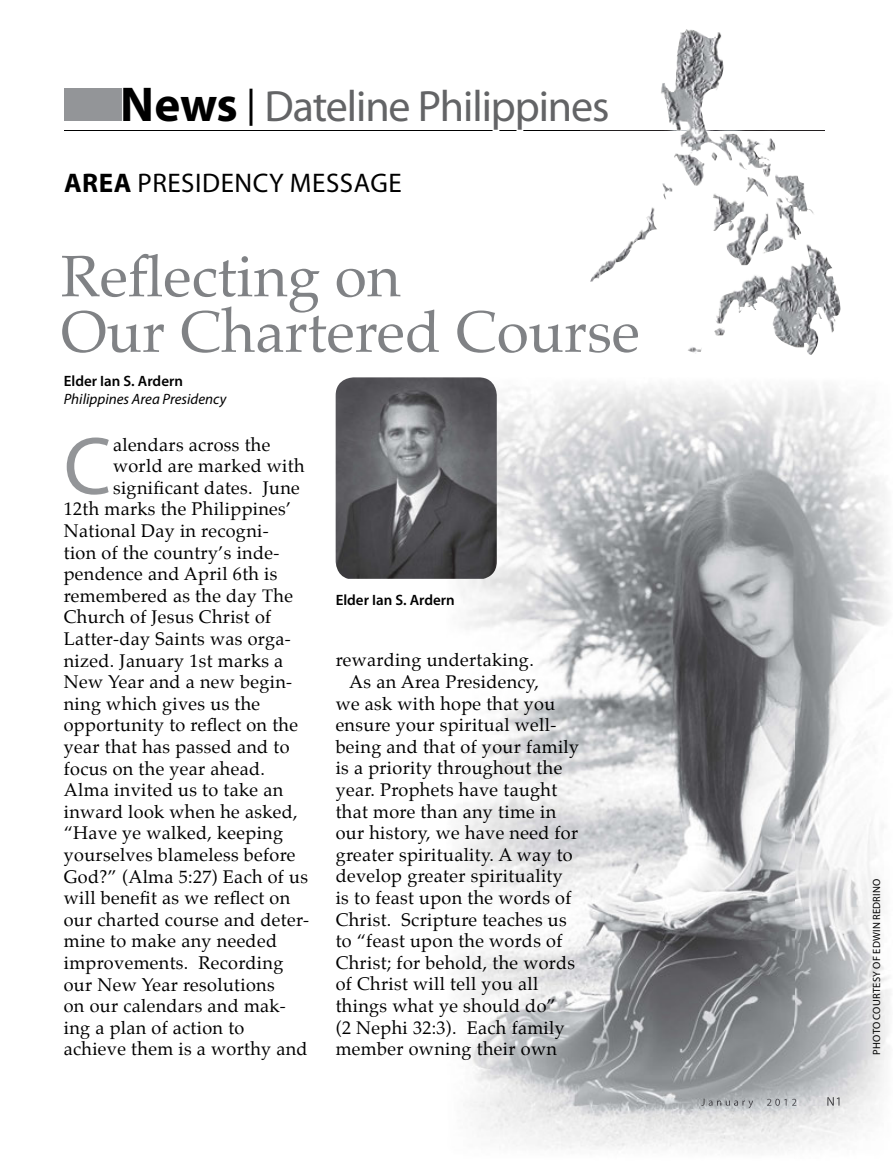
<style>
.page{position:relative;width:893px;height:1161px;background:#fff}
.page>*{position:absolute;margin:0;border:0;box-sizing:border-box;transform-origin:0 0}
.t1{font:82.05px "Myriad Pro";color:#939598}
.t2{font:58.5px/55.5px "Palatino";color:#808285}
.t3{font:43.95px "Myriad Pro";letter-spacing:-.025em;color:#636466}
.t4{font:27px "Myriad Pro";letter-spacing:.02em;color:#000}
.t5{font:18px "Palatino";letter-spacing:.02em;color:#000}
.t6{font:600 15px "Myriad Pro";color:#000}
.t7{font:italic 15px "Myriad Pro";color:#000}
.t8{font:10.5px "Myriad Pro";letter-spacing:.02em;color:#000}
.s1{font-weight:700;font-size:49.2px;color:#000}
.s2{font-family:"Century";color:#000}
.s3{font-weight:700}
</style>
<div class="page">
<img style="left:456px;top:384px;width:434px;height:768px">
<img style="left:638px;top:1098px;width:158px;height:10px">
<img style="left:800px;top:1097px;width:39px;height:9px">
<hr style="left:64px;top:130px;width:760px;height:1px;background:#000">
<img style="left:590px;top:130px;width:251px;height:225px">
<img style="left:580px;top:306px;width:58px;height:47px">
<img style="left:603px;top:29px;width:212px;height:236px">
<div style="left:64px;top:88px;width:66px;height:33px;background:#939598"></div>
<img style="left:336px;top:377px;width:161px;height:202px">
<svg style="left:122px;top:88px;width:8px;height:33px"></svg>
<svg style="left:492px;top:88px;width:119px;height:45px"></svg>
<h3 class="t3" style="left:120px;top:79px;width:491px"><span class="s1">News</span><span class="s2">|</span>Dateline Philippines</h3>
<h3 class="t4" style="left:64px;top:166px;width:339px"><span class="s3">AREA</span> PRESIDENCY MESSAGE</h3>
<h2 class="t2" style="left:61px;top:248px;width:581px">Reflecting on<br>Our Chartered Course</h2>
<p class="t6" style="left:64px;top:371px;width:121px">Elder Ian S. Ardern</p>
<p class="t7" style="left:64px;top:390px;width:164px">Philippines Area Presidency</p>
<h1 class="t1" style="left:64px;top:416px;width:49px">C</h1>
<p class="t5" style="left:113px;top:429px;width:159px">alendars across the</p>
<p class="t5" style="left:113px;top:451px;width:193px">world are marked with</p>
<p class="t5" style="left:113px;top:473px;width:188px">significant dates. June</p>
<p class="t5" style="left:64px;top:494px;width:229px">12th marks the Philippines’</p>
<p class="t5" style="left:64px;top:516px;width:206px">National Day in recogni-</p>
<p class="t5" style="left:64px;top:537px;width:217px">tion of the country’s inde-</p>
<p class="t5" style="left:64px;top:559px;width:215px">pendence and April 6th is</p>
<p class="t5" style="left:64px;top:581px;width:231px">remembered as the day The</p>
<p class="t5" style="left:64px;top:602px;width:209px">Church of Jesus Christ of</p>
<p class="t5" style="left:64px;top:624px;width:228px">Latter-day Saints was orga-</p>
<p class="t5" style="left:64px;top:645px;width:221px">nized. January 1st marks a</p>
<p class="t5" style="left:64px;top:667px;width:230px">New Year and a new begin-</p>
<p class="t5" style="left:64px;top:689px;width:198px">ning which gives us the</p>
<p class="t5" style="left:64px;top:710px;width:236px">opportunity to reflect on the</p>
<p class="t5" style="left:64px;top:732px;width:227px">year that has passed and to</p>
<p class="t5" style="left:64px;top:753px;width:203px">focus on the year ahead.</p>
<p class="t5" style="left:64px;top:775px;width:221px">Alma invited us to take an</p>
<p class="t5" style="left:64px;top:797px;width:235px">inward look when he asked,</p>
<p class="t5" style="left:64px;top:818px;width:221px">“Have ye walked, keeping</p>
<p class="t5" style="left:64px;top:840px;width:233px">yourselves blameless before</p>
<p class="t5" style="left:64px;top:861px;width:246px">God?” (Alma 5:27) Each of us</p>
<p class="t5" style="left:64px;top:883px;width:228px">will benefit as we reflect on</p>
<p class="t5" style="left:64px;top:905px;width:247px">our charted course and deter-</p>
<p class="t5" style="left:64px;top:926px;width:215px">mine to make any needed</p>
<p class="t5" style="left:64px;top:948px;width:221px">improvements. Recording</p>
<p class="t5" style="left:64px;top:969px;width:212px">our New Year resolutions</p>
<p class="t5" style="left:64px;top:991px;width:224px">on our calendars and mak-</p>
<p class="t5" style="left:64px;top:1013px;width:182px">ing a plan of action to</p>
<p class="t5" style="left:64px;top:1034px;width:245px">achieve them is a worthy and</p>
<p class="t6" style="left:336px;top:591px;width:121px">Elder Ian S. Ardern</p>
<p class="t5" style="left:336px;top:645px;width:200px">rewarding undertaking.</p>
<p class="t5" style="left:349px;top:667px;width:191px">As an Area Presidency,</p>
<p class="t5" style="left:336px;top:688px;width:221px">we ask with hope that you</p>
<p class="t5" style="left:336px;top:710px;width:222px">ensure your spiritual well-</p>
<p class="t5" style="left:336px;top:732px;width:245px">being and that of your family</p>
<p class="t5" style="left:336px;top:753px;width:228px">is a priority throughout the</p>
<p class="t5" style="left:336px;top:775px;width:223px">year. Prophets have taught</p>
<p class="t5" style="left:336px;top:796px;width:222px">that more than any time in</p>
<p class="t5" style="left:336px;top:818px;width:244px">our history, we have need for</p>
<p class="t5" style="left:336px;top:840px;width:239px">greater spirituality. A way to</p>
<p class="t5" style="left:336px;top:861px;width:229px">develop greater spirituality</p>
<p class="t5" style="left:336px;top:883px;width:237px">is to feast upon the words of</p>
<p class="t5" style="left:336px;top:904px;width:233px">Christ. Scripture teaches us</p>
<p class="t5" style="left:336px;top:926px;width:228px">to “feast upon the words of</p>
<p class="t5" style="left:336px;top:948px;width:241px">Christ; for behold, the words</p>
<p class="t5" style="left:336px;top:969px;width:204px">of Christ will tell you all</p>
<p class="t5" style="left:336px;top:991px;width:222px">things what ye should do”</p>
<p class="t5" style="left:336px;top:1012px;width:231px">(2 Nephi 32:3). Each family</p>
<p class="t5" style="left:336px;top:1034px;width:223px">member owning their own</p>
<p class="t8" style="left:870px;top:1054px;width:177px;rotate:-90deg">PHOTO COURTESY OF EDWIN REDRINO</p>
</div>
